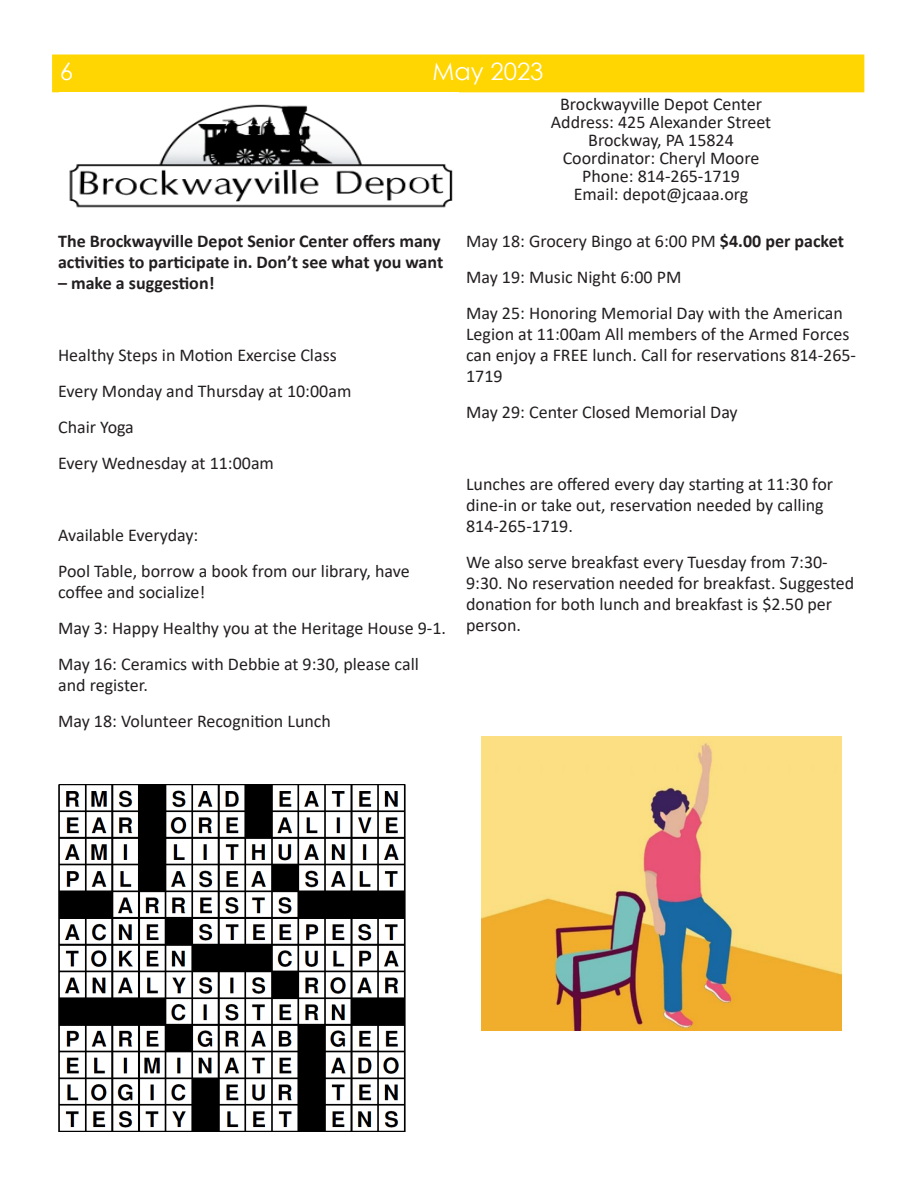
<style>
.page{position:relative;width:918px;height:1188px;background:#fff}
.page>*{position:absolute;margin:0;border:0;box-sizing:border-box;transform-origin:0 0}
.t1{font:24px "Century Gothic";color:#fff}
.t2{font:18px/21px "Calibri";color:#231f20}
.t3{font:700 18px/21px "Calibri";color:#231f20}
.s1{font-weight:700}
</style>
<div class="page">
<div style="left:52px;top:55px;width:812px;height:37px;background:#ffd502"></div>
<img style="left:69px;top:104px;width:384px;height:104px">
<img style="left:481px;top:737px;width:360px;height:293px">
<img style="left:58px;top:784px;width:347px;height:348px">
<p class="t1" style="left:60px;top:55px;width:15px">6</p>
<p class="t1" style="left:432px;top:55px;width:113px">May 2023</p>
<p class="t2" style="left:560px;top:93px;width:203px">Brockwayville Depot Center</p>
<p class="t2" style="left:551px;top:111px;width:222px">Address: 425 Alexander Street</p>
<p class="t2" style="left:588px;top:129px;width:147px">Brockway, PA 15824</p>
<p class="t2" style="left:563px;top:147px;width:198px">Coordinator: Cheryl Moore</p>
<p class="t2" style="left:582px;top:165px;width:159px">Phone: 814-265-1719</p>
<p class="t2" style="left:574px;top:183px;width:176px">Email: depot@jcaaa.org</p>
<p class="t3" style="left:58px;top:231px;width:387px">The Brockwayville Depot Senior Center offers many activities to participate in. Don’t see what you want</p>
<p class="t3" style="left:58px;top:273px;width:158px">– make a suggestion!</p>
<p class="t2" style="left:58px;top:344px;width:280px">Healthy Steps in Motion Exercise Class</p>
<p class="t2" style="left:58px;top:380px;width:295px">Every Monday and Thursday at 10:00am</p>
<p class="t2" style="left:58px;top:416px;width:77px">Chair Yoga</p>
<p class="t2" style="left:58px;top:452px;width:217px">Every Wednesday at 11:00am</p>
<p class="t2" style="left:58px;top:524px;width:142px">Available Everyday:</p>
<p class="t2" style="left:58px;top:560px;width:353px">Pool Table, borrow a book from our library, have coffee and socialize!</p>
<p class="t2" style="left:58px;top:617px;width:389px">May 3: Happy Healthy you at the Heritage House 9-1.</p>
<p class="t2" style="left:58px;top:653px;width:362px">May 16: Ceramics with Debbie at 9:30, please call and register.</p>
<p class="t2" style="left:58px;top:710px;width:274px">May 18: Volunteer Recognition Lunch</p>
<p class="t2" style="left:466px;top:230px;width:379px">May 18: Grocery Bingo at 6:00 PM <span class="s1">$4.00 per packet</span></p>
<p class="t2" style="left:466px;top:266px;width:217px">May 19: Music Night 6:00 PM</p>
<p class="t2" style="left:466px;top:302px;width:392px">May 25: Honoring Memorial Day with the American Legion at 11:00am All members of the Armed Forces can enjoy a FREE lunch. Call for reservations 814-265- 1719</p>
<p class="t2" style="left:466px;top:401px;width:273px">May 29: Center Closed Memorial Day</p>
<p class="t2" style="left:466px;top:473px;width:369px">Lunches are offered every day starting at 11:30 for dine-in or take out, reservation needed by calling<br>814-265-1719.</p>
<p class="t2" style="left:466px;top:551px;width:390px">We also serve breakfast every Tuesday from 7:30- 9:30. No reservation needed for breakfast. Suggested donation for both lunch and breakfast is $2.50 per person.</p>
</div>
